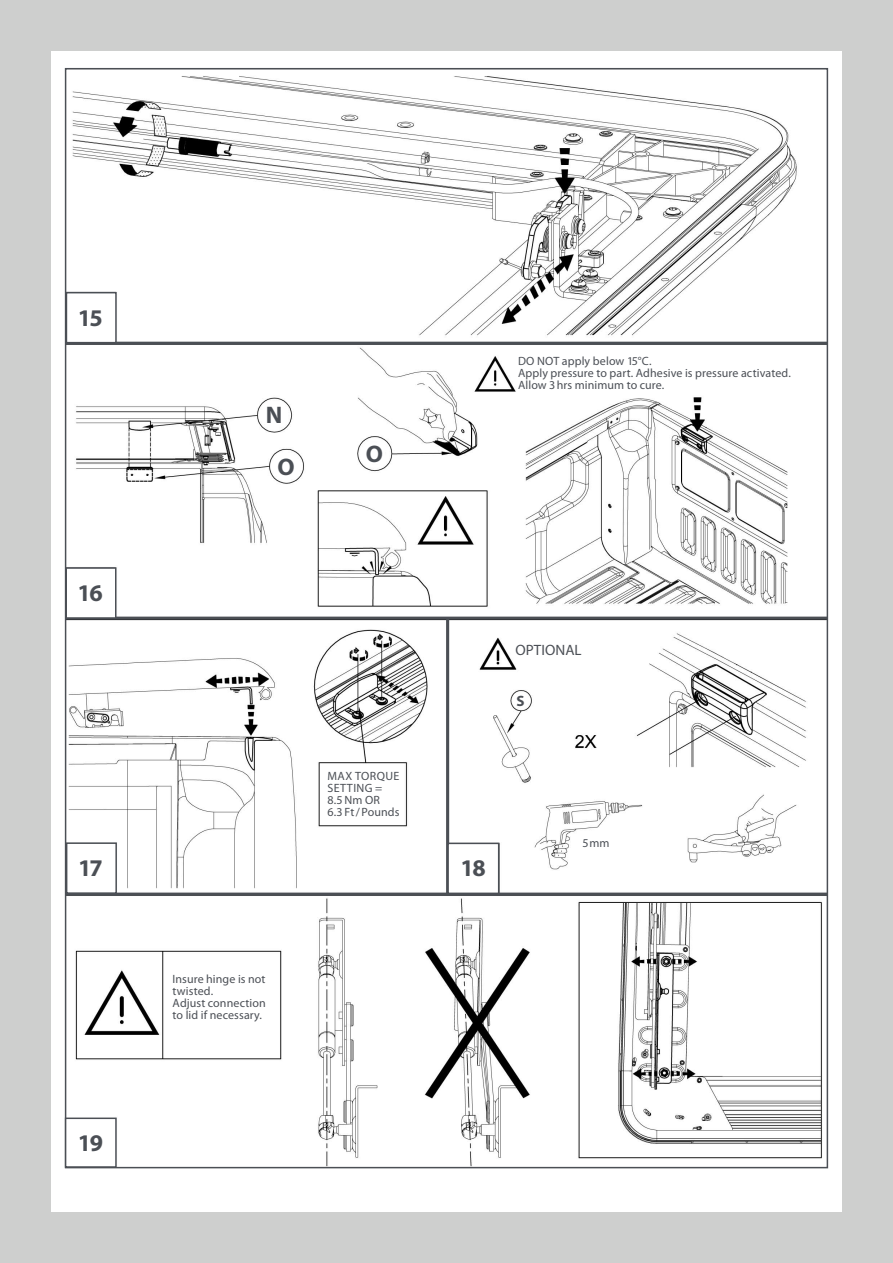
<style>
.page{position:relative;width:893px;height:1263px;background:#cecfce}
.page>*{position:absolute;margin:0;border:0;box-sizing:border-box;transform-origin:0 0}
.t1{font:700 24px "Myriad Pro";letter-spacing:-.055em;color:#4b4f55}
.t2{font:15px "Myriad Pro";color:#4b4f55}
.t3{font:700 15px "Myriad Pro";color:#4b4f55}
.t4{font:12px/12px "Myriad Pro";letter-spacing:.01em;color:#4b4f55}
.t5{font:12px/12px "Myriad Pro";letter-spacing:.03em;color:#4b4f55}
</style>
<div class="page">
<div style="left:51px;top:51px;width:791px;height:1161px;background:#fff"></div>
<img style="left:68px;top:76px;width:757px;height:1089px">
<hr style="left:65px;top:342px;width:762px;height:3px;background:#4b4f55">
<hr style="left:65px;top:617px;width:762px;height:3px;background:#4b4f55">
<hr style="left:65px;top:892px;width:762px;height:3px;background:#4b4f55">
<hr style="left:446px;top:618px;width:3px;height:276px;background:#4b4f55">
<div style="left:66px;top:292px;width:51px;height:51px;background:#fff;border:2px solid #4b4f55"></div>
<div style="left:65px;top:567px;width:52px;height:52px;background:#fff;border:2px solid #4b4f55"></div>
<div style="left:66px;top:842px;width:51px;height:52px;background:#fff;border:2px solid #4b4f55"></div>
<div style="left:65px;top:1117px;width:52px;height:51px;background:#fff;border:2px solid #4b4f55"></div>
<div style="left:447px;top:843px;width:52px;height:51px;background:#fff;border:2px solid #4b4f55"></div>
<h1 class="t1" style="left:78px;top:302px;width:27px">15</h1>
<h1 class="t1" style="left:78px;top:577px;width:27px">16</h1>
<h1 class="t1" style="left:78px;top:852px;width:26px">17</h1>
<h1 class="t1" style="left:78px;top:1127px;width:27px">19</h1>
<h1 class="t1" style="left:266px;top:399px;width:18px">N</h1>
<h1 class="t1" style="left:277px;top:451px;width:17px">O</h1>
<h1 class="t1" style="left:366px;top:439px;width:17px">O</h1>
<p class="t4" style="left:518px;top:354px;width:274px;text-indent:44px">apply below 15°C.<br>Apply pressure to part. Adhesive is pressure activated.<br>Allow 3hrs minimum to cure.</p>
<p class="t4" style="left:518px;top:354px;width:28px">DO NOT</p>
<p class="t5" style="left:327px;top:769px;width:74px">MAX torque setting =<br>8.5 Nm OR<br>6.3 Ft /Pounds</p>
<p class="t4" style="left:173px;top:972px;width:95px">Insure hinge is not twisted.<br>Adjust connection to lid if necessary.</p>
<p class="t2" style="left:515px;top:641px;width:28px">OPTIONAL</p>
<p class="t3" style="left:517px;top:691px;width:10px">S</p>
<h1 class="t1" style="left:460px;top:853px;width:27px">18</h1>
<p class="t4" style="left:583px;top:836px;width:28px">5 mm</p>
</div>
